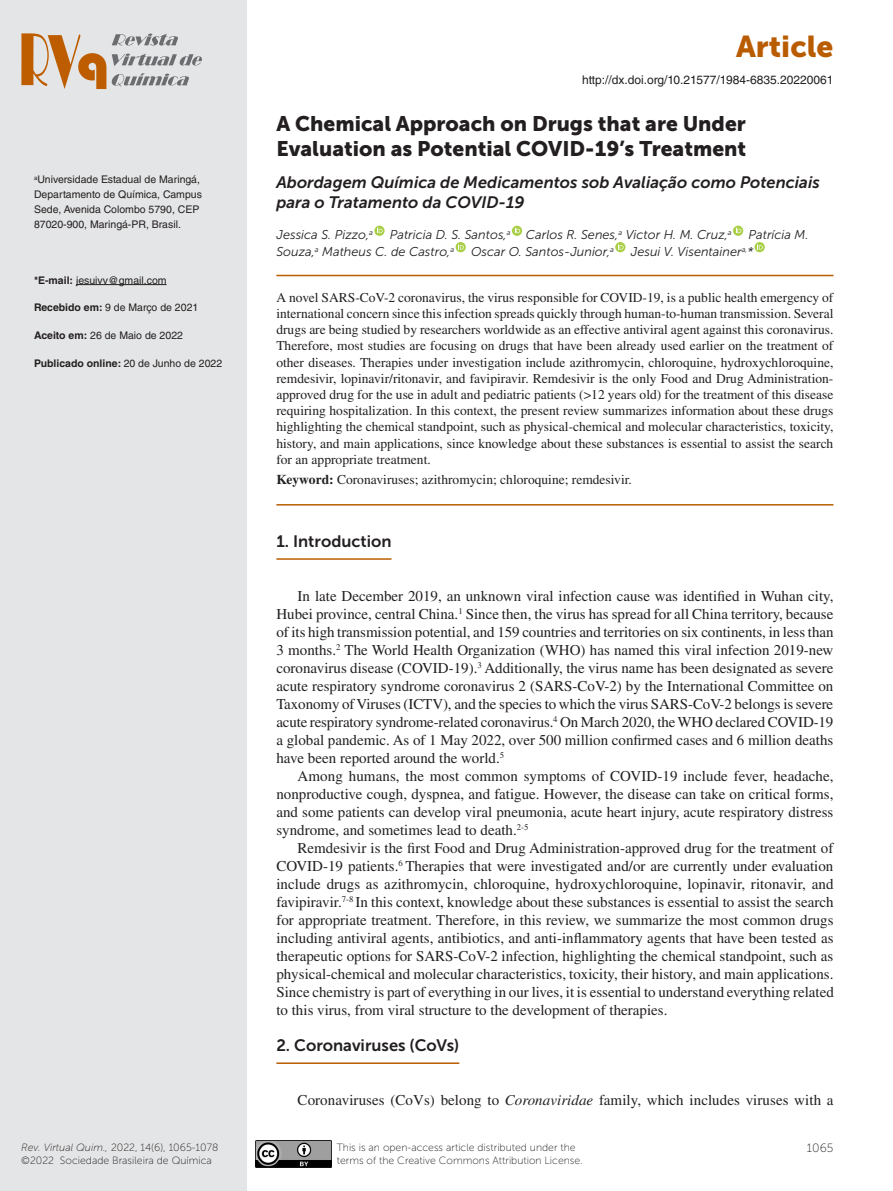
<style>
.page{position:relative;width:893px;height:1191px;background:#fff}
.page>*{position:absolute;margin:0;border:0;box-sizing:border-box;transform-origin:0 0}
.t1{font:30px "Museo Sans 900";color:#b95c00}
.Título{font:21px/25.2px "Museo Sans 900";color:#231f20}
.Título_inglês{font:italic 16.5px/19.8px "Museo Sans 700";color:#231f20}
.Sessão{font:16.5px "Museo Sans 700";color:#231f20}
.t2{font:15px/18px "Times LT Std";color:#231f20;text-align:justify}
.Resumo{font:13.5px/16.2px "Times LT Std";color:#231f20;text-align:justify}
.Keywords{font:13.5px "Times LT Std";color:#231f20}
.Autores{font:italic 12.75px "Museo Sans 300";color:#231f20}
.t3{font:12px "Helvetica LT Std";color:#231f20}
.t4{font:12px "Museo Sans 100";color:#231f20}
.Endereço{font:10.5px/15px "Helvetica LT Std";color:#231f20}
.t5{font:10.5px/12.6px "Museo Sans 100";color:#231f20}
.Endereço-2{font:700 10.5px "Helvetica LT Std";color:#231f20}
.s1{font-weight:700}
.s2{font-weight:400}
.s3{font-style:italic}
</style>
<div class="page">
<div style="left:0;top:0;width:246px;height:1191px;background:#e4e5e6"></div>
<img style="left:255px;top:1140px;width:77px;height:27px">
<svg style="left:21px;top:33px;width:85px;height:56px"></svg>
<svg style="left:112px;top:73px;width:77px;height:13px"></svg>
<svg style="left:112px;top:54px;width:90px;height:12px"></svg>
<svg style="left:112px;top:34px;width:66px;height:12px"></svg>
<hr style="left:76px;top:284px;width:91px;height:1px;background:#231f20">
<hr style="left:276px;top:275px;width:557px;height:1px;background:#b95c00">
<hr style="left:276px;top:504px;width:557px;height:1px;background:#b95c00">
<hr style="left:276px;top:558px;width:115px;height:2px;background:#b95c00">
<hr style="left:276px;top:1062px;width:183px;height:2px;background:#b95c00">
<svg style="left:374px;top:226px;width:11px;height:10px"></svg>
<svg style="left:377px;top:227px;width:6px;height:6px"></svg>
<svg style="left:512px;top:226px;width:10px;height:10px"></svg>
<svg style="left:515px;top:227px;width:5px;height:6px"></svg>
<svg style="left:733px;top:226px;width:10px;height:10px"></svg>
<svg style="left:736px;top:227px;width:5px;height:6px"></svg>
<svg style="left:456px;top:242px;width:10px;height:10px"></svg>
<svg style="left:458px;top:244px;width:6px;height:5px"></svg>
<svg style="left:615px;top:242px;width:10px;height:10px"></svg>
<svg style="left:618px;top:244px;width:5px;height:5px"></svg>
<svg style="left:754px;top:242px;width:11px;height:10px"></svg>
<svg style="left:757px;top:244px;width:6px;height:5px"></svg>
<p class="Endereço" style="left:34px;top:172px;width:169px"><sup>a</sup>Universidade Estadual de Maringá, Departamento de Química, Campus Sede, Avenida Colombo 5790, CEP 87020-900, Maringá-PR, Brasil.</p>
<p class="Endereço" style="left:34px;top:272px;width:134px"><span class="s1">*E-mail:</span> jesuivv@gmail.com</p>
<p class="Endereço" style="left:34px;top:300px;width:166px"><span class="s1">Recebido em:</span> 9 de Março de 2021</p>
<p class="Endereço" style="left:34px;top:328px;width:150px"><span class="s1">Aceito em:</span> 26 de Maio de 2022</p>
<p class="Endereço-2" style="left:34px;top:357px;width:190px">Publicado online: <span class="s2">20 de Junho de 2022</span></p>
<p class="t5" style="left:21px;top:1141px;width:199px"><span class="s3">Rev. Virtual Quim.,</span> 2022, 14(6), 1065-1078 ©2022 Sociedade Brasileira de Química</p>
<h1 class="t1" style="left:736px;top:29px;width:99px">Article</h1>
<p class="t3" style="left:582px;top:72px;width:253px">http://dx.doi.org/10.21577/1984-6835.20220061</p>
<p class="Título" style="left:276px;top:111px;width:471px">A Chemical Approach on Drugs that are Under<br>Evaluation as Potential COVID-19’s Treatment</p>
<p class="Título_inglês" style="left:276px;top:173px;width:545px">Abordagem Química de Medicamentos sob Avaliação como Potenciais para o Tratamento da COVID-19</p>
<p class="Autores" style="left:276px;top:228px;width:98px">Jessica S. Pizzo,<sup>a</sup></p>
<p class="Autores" style="left:390px;top:228px;width:343px">Patricia D. S. Santos,<sup>a</sup> Carlos R. Senes,<sup>a</sup> Victor H. M. Cruz,<sup>a</sup></p>
<p class="Autores" style="left:748px;top:228px;width:61px">Patrícia M.</p>
<p class="Autores" style="left:276px;top:244px;width:179px">Souza,<sup>a</sup> Matheus C. de Castro,<sup>a</sup></p>
<p class="Autores" style="left:471px;top:244px;width:144px">Oscar O. Santos-Junior,<sup>a</sup></p>
<p class="Autores" style="left:631px;top:244px;width:124px">Jesui V. Visentainer<sup>a,</sup>*</p>
<p class="Resumo" style="left:276px;top:289px;width:559px">A novel SARS-CoV-2 coronavirus, the virus responsible for COVID-19, is a public health emergency of international concern since this infection spreads quickly through human-to-human transmission. Several drugs are being studied by researchers worldwide as an effective antiviral agent against this coronavirus.<br>Therefore, most studies are focusing on drugs that have been already used earlier on the treatment of other diseases. Therapies under investigation include azithromycin, chloroquine, hydroxychloroquine, remdesivir, lopinavir/ritonavir, and favipiravir. Remdesivir is the only Food and Drug Administration&shy;approved drug for the use in adult and pediatric patients (&gt;12 years old) for the treatment of this disease requiring hospitalization. In this context, the present review summarizes information about these drugs highlighting the chemical standpoint, such as physical-chemical and molecular characteristics, toxicity, history, and main applications, since knowledge about these substances is essential to assist the search for an appropriate treatment.</p>
<p class="Keywords" style="left:276px;top:472px;width:357px"><span class="s1">Keyword:</span> Coronaviruses; azithromycin; chloroquine; remdesivir.</p>
<p class="Sessão" style="left:276px;top:532px;width:117px">1. Introduction</p>
<p class="t2" style="left:276px;top:587px;width:559px;text-indent:21px">In late December 2019, an unknown viral infection cause was identified in Wuhan city, Hubei province, central China.<sup>1</sup> Since then, the virus has spread for all China territory, because of its high transmission potential, and 159 countries and territories on six continents, in less than 3 months.<sup>2</sup> The World Health Organization (WHO) has named this viral infection 2019‑new coronavirus disease (COVID-19).<sup>3</sup> Additionally, the virus name has been designated as severe acute respiratory syndrome coronavirus 2 (SARS-CoV-2) by the International Committee on Taxonomy of Viruses (ICTV), and the species to which the virus SARS-CoV-2 belongs is severe acute respiratory syndrome-related coronavirus.<sup>4</sup> On March 2020, the WHO declared COVID-19 a global pandemic. As of 1 May 2022, over 500 million confirmed cases and 6 million deaths have been reported around the world.<sup>5</sup></p>
<p class="t2" style="left:276px;top:767px;width:559px;text-indent:21px">Among humans, the most common symptoms of COVID-19 include fever, headache, nonproductive cough, dyspnea, and fatigue. However, the disease can take on critical forms, and some patients can develop viral pneumonia, acute heart injury, acute respiratory distress syndrome, and sometimes lead to death.<sup>2-5</sup></p>
<p class="t2" style="left:276px;top:839px;width:559px;text-indent:21px">Remdesivir is the first Food and Drug Administration-approved drug for the treatment of COVID-19 patients.<sup>6</sup> Therapies that were investigated and/or are currently under evaluation include drugs as azithromycin, chloroquine, hydroxychloroquine, lopinavir, ritonavir, and favipiravir.<sup>7-8</sup> In this context, knowledge about these substances is essential to assist the search for appropriate treatment. Therefore, in this review, we summarize the most common drugs including antiviral agents, antibiotics, and anti-inflammatory agents that have been tested as therapeutic options for SARS-CoV-2 infection, highlighting the chemical standpoint, such as physical-chemical and molecular characteristics, toxicity, their history, and main applications.<br>Since chemistry is part of everything in our lives, it is essential to understand everything related to this virus, from viral structure to the development of therapies.</p>
<p class="Sessão" style="left:276px;top:1036px;width:184px">2. Coronaviruses (CoVs)</p>
<p class="t2" style="left:298px;top:1091px;width:537px">Coronaviruses (CoVs) belong to <span class="s3">Coronaviridae</span> family, which includes viruses with a</p>
<p class="t5" style="left:337px;top:1141px;width:248px">This is an open-access article distributed under the terms of the Creative Commons Attribution License.</p>
<p class="t4" style="left:807px;top:1141px;width:28px">1065</p>
</div>
